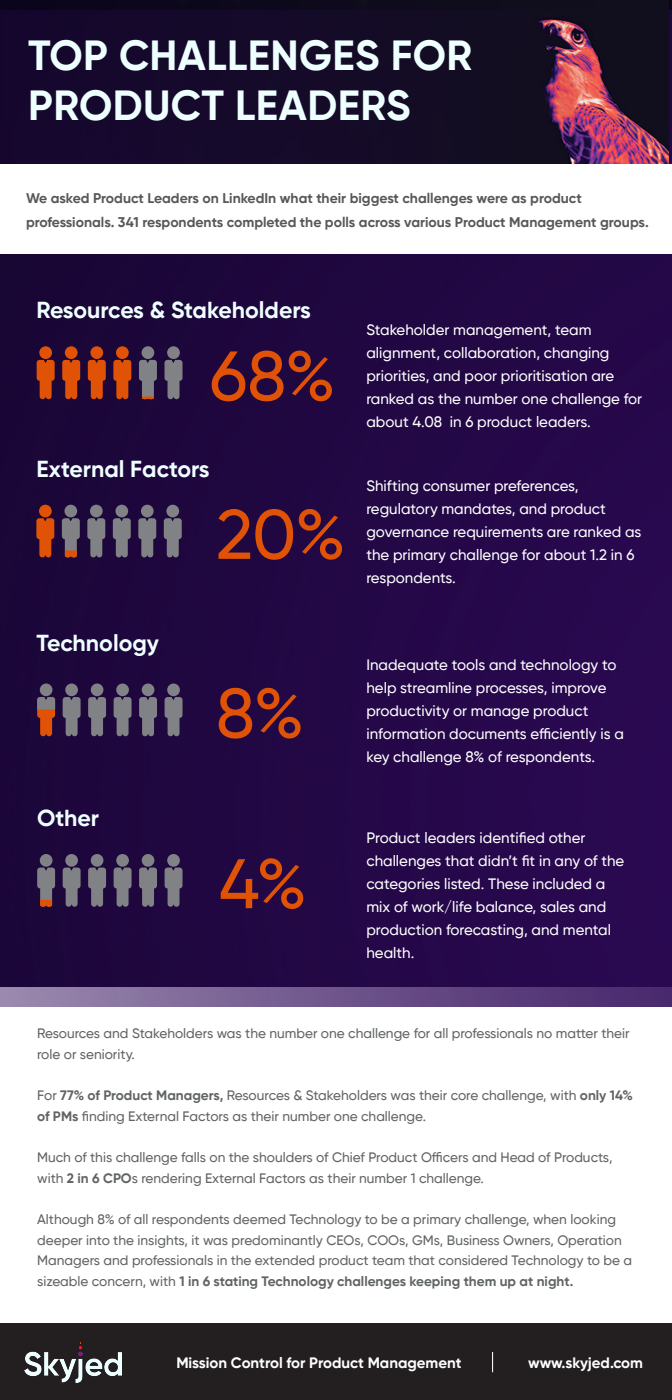
<style>
.page{position:relative;width:672px;height:1400px;background:#fff}
.page>*{position:absolute;margin:0;border:0;box-sizing:border-box;transform-origin:0 0}
.t1{font:500 70px "Gilroy";color:#e05205}
.t2{font:700 42px/50px "Gilroy";letter-spacing:.01em;color:#eff}
.t3{font:700 23.1px "Gilroy";color:#eff}
.t4{font:500 15.05px/23.1px "Gilroy";color:#fff}
.t5{font:700 15.05px "Gilroy";color:#fff}
.t6{font:700 14px/24.5px "Gilroy";color:#57585a}
.t7{font:500 13.65px/20.6px "Gilroy";color:#616465}
.s1{font-weight:700}
</style>
<div class="page">
<div style="left:0;top:1324px;width:672px;height:76px;background:#231f20"></div>
<img style="left:0;top:11px;width:672px;height:995px">
<img style="left:0;top:0;width:668px;height:165px">
<div style="left:39px;top:346px;width:13px;height:13px;background:#e05205;border-radius:50%"></div>
<svg style="left:37px;top:360px;width:18px;height:39px"></svg>
<div style="left:65px;top:346px;width:13px;height:13px;background:#e05205;border-radius:50%"></div>
<svg style="left:62px;top:360px;width:18px;height:39px"></svg>
<div style="left:90px;top:346px;width:13px;height:13px;background:#e05205;border-radius:50%"></div>
<svg style="left:88px;top:360px;width:18px;height:39px"></svg>
<div style="left:116px;top:346px;width:13px;height:13px;background:#e05205;border-radius:50%"></div>
<svg style="left:113px;top:360px;width:18px;height:39px"></svg>
<div style="left:142px;top:346px;width:12px;height:13px;background:#808285;border-radius:50%"></div>
<div style="left:167px;top:346px;width:13px;height:13px;background:#808285;border-radius:50%"></div>
<svg style="left:165px;top:360px;width:18px;height:39px"></svg>
<svg style="left:139px;top:360px;width:18px;height:39px"></svg>
<div style="left:39px;top:505px;width:13px;height:12px;background:#e05205;border-radius:50%"></div>
<svg style="left:36px;top:518px;width:18px;height:39px"></svg>
<div style="left:64px;top:505px;width:13px;height:12px;background:#808285;border-radius:50%"></div>
<div style="left:90px;top:505px;width:13px;height:12px;background:#808285;border-radius:50%"></div>
<svg style="left:87px;top:518px;width:18px;height:39px"></svg>
<div style="left:115px;top:505px;width:13px;height:12px;background:#808285;border-radius:50%"></div>
<svg style="left:113px;top:518px;width:18px;height:39px"></svg>
<div style="left:141px;top:505px;width:13px;height:12px;background:#808285;border-radius:50%"></div>
<svg style="left:138px;top:518px;width:18px;height:39px"></svg>
<div style="left:166px;top:505px;width:13px;height:12px;background:#808285;border-radius:50%"></div>
<svg style="left:164px;top:518px;width:18px;height:39px"></svg>
<svg style="left:62px;top:518px;width:18px;height:39px"></svg>
<div style="left:40px;top:684px;width:12px;height:12px;background:#808285;border-radius:50%"></div>
<div style="left:65px;top:684px;width:13px;height:12px;background:#808285;border-radius:50%"></div>
<svg style="left:63px;top:697px;width:18px;height:39px"></svg>
<div style="left:91px;top:684px;width:12px;height:12px;background:#808285;border-radius:50%"></div>
<svg style="left:88px;top:697px;width:18px;height:39px"></svg>
<div style="left:116px;top:684px;width:13px;height:12px;background:#808285;border-radius:50%"></div>
<svg style="left:114px;top:697px;width:18px;height:39px"></svg>
<div style="left:142px;top:684px;width:12px;height:12px;background:#808285;border-radius:50%"></div>
<svg style="left:139px;top:697px;width:18px;height:39px"></svg>
<div style="left:167px;top:684px;width:13px;height:12px;background:#808285;border-radius:50%"></div>
<svg style="left:165px;top:697px;width:18px;height:39px"></svg>
<svg style="left:37px;top:697px;width:18px;height:39px"></svg>
<div style="left:40px;top:854px;width:12px;height:13px;background:#808285;border-radius:50%"></div>
<div style="left:65px;top:854px;width:13px;height:13px;background:#808285;border-radius:50%"></div>
<svg style="left:63px;top:868px;width:18px;height:39px"></svg>
<div style="left:91px;top:854px;width:12px;height:13px;background:#808285;border-radius:50%"></div>
<svg style="left:88px;top:868px;width:18px;height:39px"></svg>
<div style="left:116px;top:854px;width:13px;height:13px;background:#808285;border-radius:50%"></div>
<svg style="left:114px;top:868px;width:18px;height:39px"></svg>
<div style="left:142px;top:854px;width:12px;height:13px;background:#808285;border-radius:50%"></div>
<svg style="left:139px;top:868px;width:18px;height:39px"></svg>
<div style="left:167px;top:854px;width:13px;height:13px;background:#808285;border-radius:50%"></div>
<svg style="left:165px;top:868px;width:18px;height:39px"></svg>
<svg style="left:37px;top:868px;width:18px;height:39px"></svg>
<div style="left:0;top:165px;width:672px;height:89px;background:#fff"></div>
<svg style="left:492px;top:1352px;width:1px;height:20px"></svg>
<img style="left:24px;top:1342px;width:98px;height:40px">
<p class="t2" style="left:28px;top:30px;width:446px">TOP CHALLENGES FOR<br>PRODUCT LEADERS</p>
<p class="t6" style="left:26px;top:185px;width:624px">We asked Product Leaders on LinkedIn what their biggest challenges were as product professionals. 341 respondents completed the polls across various Product Management groups.</p>
<p class="t3" style="left:36px;top:296px;width:276px">Resources &amp; Stakeholders</p>
<p class="t1" style="left:210px;top:333px;width:128px">68%</p>
<p class="t3" style="left:37px;top:454px;width:175px">External Factors</p>
<p class="t1" style="left:216px;top:491px;width:131px">20%</p>
<p class="t3" style="left:37px;top:629px;width:124px">Technology</p>
<p class="t3" style="left:37px;top:803px;width:63px">Other</p>
<p class="t1" style="left:216px;top:670px;width:90px">8%</p>
<p class="t1" style="left:219px;top:841px;width:90px">4%</p>
<p class="t4" style="left:366px;top:318px;width:277px">Stakeholder management, team alignment, collaboration, changing priorities, and poor prioritisation are ranked as the number one challenge for about 4.08 in 6 product leaders.</p>
<p class="t4" style="left:366px;top:474px;width:277px">Shifting consumer preferences, regulatory mandates, and product governance requirements are ranked as the primary challenge for about 1.2 in 6 respondents.</p>
<p class="t4" style="left:366px;top:653px;width:259px">Inadequate tools and technology to help streamline processes, improve productivity or manage product information documents efficiently is a key challenge 8% of respondents.</p>
<p class="t4" style="left:366px;top:826px;width:259px">Product leaders identified other challenges that didn’t fit in any of the categories listed. These included a mix of work/life balance, sales and production forecasting, and mental health.</p>
<p class="t7" style="left:37px;top:1023px;width:594px">Resources and Stakeholders was the number one challenge for all professionals no matter their role or seniority.</p>
<p class="t7" style="left:37px;top:1085px;width:597px">For <span class="s1">77% of Product Managers,</span> Resources &amp; Stakeholders was their core challenge, with <span class="s1">only 14% of PMs</span> finding External Factors as their number one challenge.</p>
<p class="t7" style="left:37px;top:1147px;width:577px">Much of this challenge falls on the shoulders of Chief Product Officers and Head of Products, with <span class="s1">2 in 6 CPO</span>s rendering External Factors as their number 1 challenge.</p>
<p class="t7" style="left:37px;top:1209px;width:596px">Although 8% of all respondents deemed Technology to be a primary challenge, when looking deeper into the insights, it was predominantly CEOs, COOs, GMs, Business Owners, Operation Managers and professionals in the extended product team that considered Technology to be a sizeable concern, with <span class="s1">1 in 6 stating Technology challenges keeping them up at night.</span></p>
<p class="t5" style="left:176px;top:1354px;width:287px">Mission Control for Product Management</p>
<p class="t5" style="left:528px;top:1354px;width:116px">www.skyjed.com</p>
</div>
